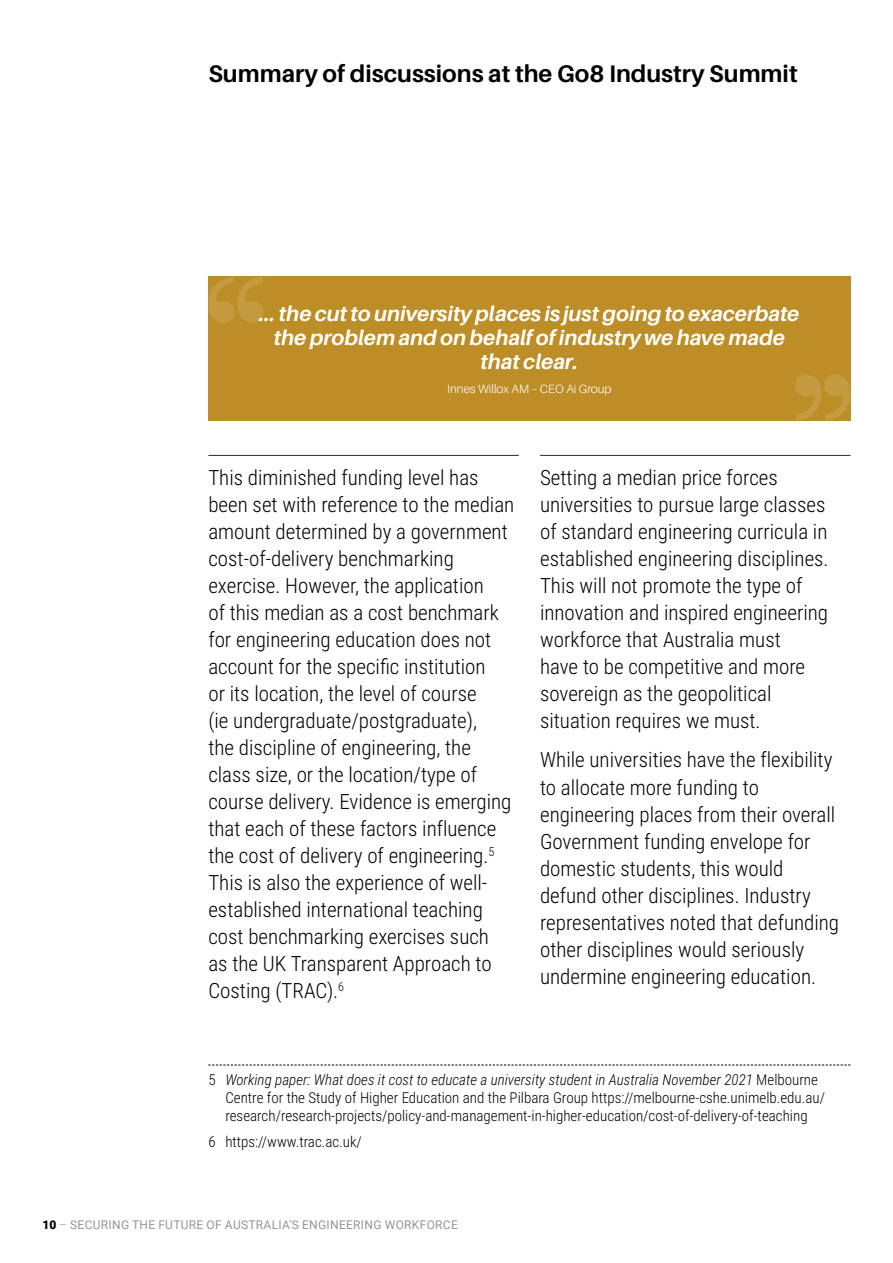
<style>
.page{position:relative;width:893px;height:1263px;background:#fff}
.page>*{position:absolute;margin:0;border:0;box-sizing:border-box;transform-origin:0 0}
.t1{font:700 24px "Aileron";color:#000}
.t2{font:300 21px/27px "Roboto Condensed";color:#000}
.t3{font:italic 700 21px/24px "Aileron";color:#fff;text-align:center}
.t4{font:300 15px/18px "Roboto Condensed";color:#000}
.t5{font:12px "Roboto";letter-spacing:.025em;color:#939598}
.t6{font:300 12px "Aileron";color:#fff}
.s1{font-style:italic}
.s2{font-weight:900;color:#000}
.s3{font-weight:300}
</style>
<div class="page">
<hr style="left:208px;top:455px;width:311px;height:1px;background:#292829">
<hr style="left:540px;top:455px;width:310px;height:1px;background:#292829">
<svg style="left:208px;top:1064px;width:642px;height:1px"></svg>
<div style="left:208px;top:276px;width:642px;height:145px;background:#bd8d27"></div>
<svg style="left:208px;top:277px;width:56px;height:46px"></svg>
<svg style="left:795px;top:374px;width:55px;height:47px"></svg>
<p class="t1" style="left:208px;top:61px;width:591px">Summary of discussions at the Go8 Industry Summit</p>
<p class="t3" style="left:259px;top:302px;width:542px">… the cut to university places is just going to exacerbate the problem and on behalf of industry we have made that clear.</p>
<p class="t6" style="left:447px;top:382px;width:166px">Innes Willox AM – CEO Ai Group</p>
<p class="t2" style="left:208px;top:463px;width:307px">This diminished funding level has been set with reference to the median amount determined by a government cost-of-delivery benchmarking exercise. However, the application<br>of this median as a cost benchmark for engineering education does not account for the specific institution<br>or its location, the level of course<br>(ie undergraduate/postgraduate),<br>the discipline of engineering, the class size, or the location/type of course delivery. Evidence is emerging that each of these factors influence the cost of delivery of engineering.<sup>5<br></sup>This is also the experience of well&shy;established international teaching cost benchmarking exercises such<br>as the UK Transparent Approach to Costing (TRAC).<sup>6</sup></p>
<p class="t2" style="left:540px;top:463px;width:290px">Setting a median price forces universities to pursue large classes of standard engineering curricula in established engineering disciplines.<br>This will not promote the type of innovation and inspired engineering workforce that Australia must<br>have to be competitive and more sovereign as the geopolitical situation requires we must.</p>
<p class="t2" style="left:540px;top:746px;width:301px">While universities have the flexibility to allocate more funding to engineering places from their overall Government funding envelope for domestic students, this would defund other disciplines. Industry representatives noted that defunding other disciplines would seriously undermine engineering education.</p>
<p class="t4" style="left:225px;top:1070px;width:601px;text-indent:-17px">5 <span class="s1">Working paper: What does it cost to educate a university student in Australia November 2021</span> Melbourne<br>Centre for the Study of Higher Education and the Pilbara Group https://melbourne-cshe.unimelb.edu.au/ research/research-projects/policy-and-management-in-higher-education/cost-of-delivery-of-teaching</p>
<p class="t4" style="left:208px;top:1132px;width:155px">6 https://www.trac.ac.uk/</p>
<p class="t5" style="left:43px;top:1217px;width:417px"><span class="s2">10</span> <span class="s3">–</span> SECURING THE FUTURE OF AUSTRALIA’S ENGINEERING WORKFORCE</p>
</div>
